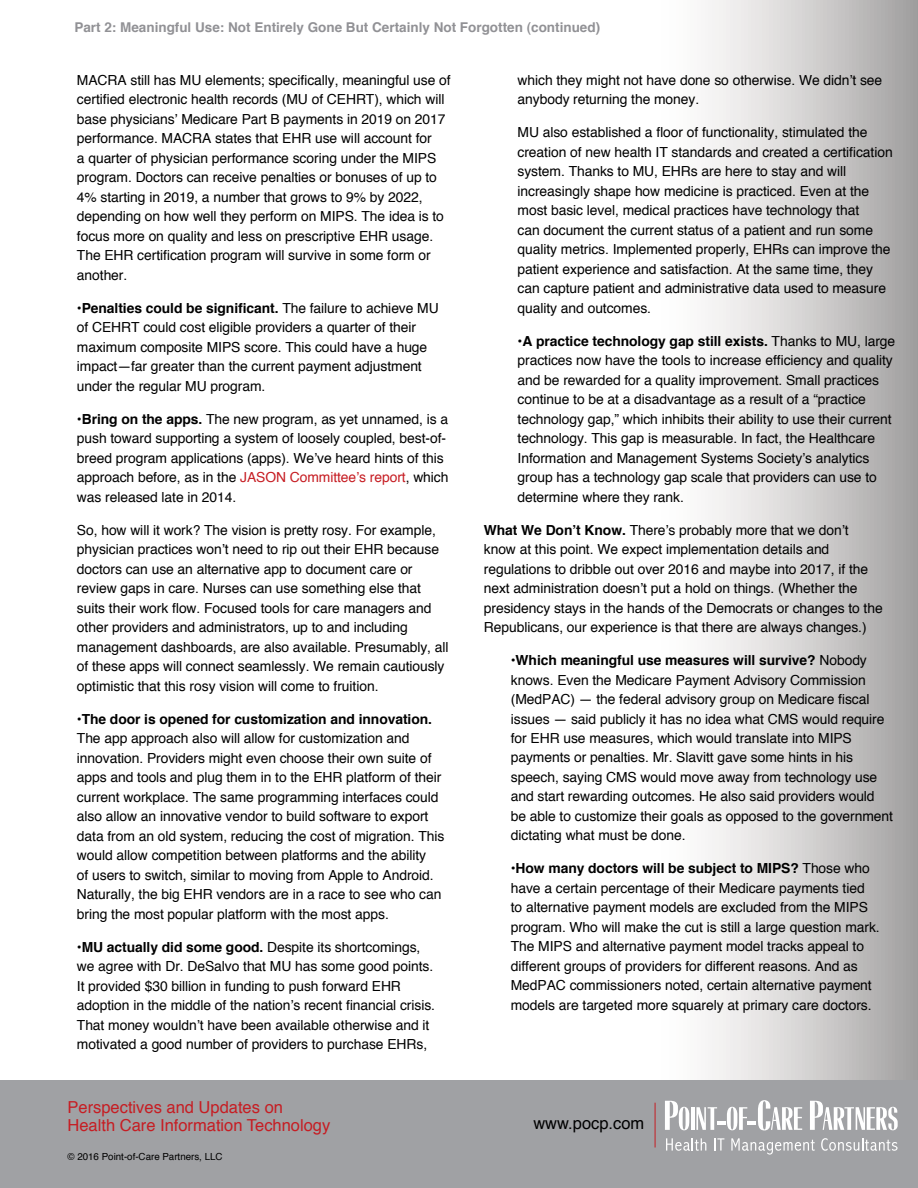
<style>
.page{position:relative;width:918px;height:1188px;background:#fff}
.page>*{position:absolute;margin:0;border:0;box-sizing:border-box;transform-origin:0 0}
.t1{font:16.5px/18px "Helvetica";color:#c61d23}
.t2{font:16.5px "Helvetica";color:#000}
.t3{font:13.8px/19.5px "Helvetica";letter-spacing:-.005em;color:#000}
.t4{font:700 13.5px "Helvetica";color:#919195}
.t5{font:9.75px "Helvetica";color:#000}
.s1{font-weight:700}
.s2{color:#c61d23}
</style>
<div class="page">
<svg style="left:708px;top:0;width:210px;height:1080px;background:#d2d0d0"></svg>
<div style="left:0;top:1080px;width:918px;height:108px;background:#a0a1a4"></div>
<hr style="left:655px;top:1103px;width:1px;height:45px;background:#c61d23">
<svg style="left:665px;top:1101px;width:24px;height:29px"></svg>
<hr style="left:691px;top:1107px;width:4px;height:23px;background:#fff">
<svg style="left:696px;top:1100px;width:106px;height:30px"></svg>
<svg style="left:810px;top:1101px;width:88px;height:29px"></svg>
<svg style="left:666px;top:1138px;width:40px;height:13px"></svg>
<svg style="left:714px;top:1138px;width:10px;height:13px"></svg>
<svg style="left:731px;top:1138px;width:84px;height:17px"></svg>
<svg style="left:821px;top:1138px;width:77px;height:13px"></svg>
<p class="t4" style="left:74px;top:17px;width:527px">Part 2: Meaningful Use: Not Entirely Gone But Certainly Not Forgotten (continued)</p>
<p class="t3" style="left:77px;top:71px;width:375px">MACRA still has MU elements; specifically, meaningful use of certified electronic health records (MU of CEHRT), which will base physicians’ Medicare Part B payments in 2019 on 2017 performance. MACRA states that EHR use will account for<br>a quarter of physician performance scoring under the MIPS program. Doctors can receive penalties or bonuses of up to 4% starting in 2019, a number that grows to 9% by 2022, depending on how well they perform on MIPS. The idea is to focus more on quality and less on prescriptive EHR usage.<br>The EHR certification program will survive in some form or another.</p>
<p class="t3" style="left:77px;top:299px;width:363px">•<span class="s1">Penalties could be significant.</span> The failure to achieve MU of CEHRT could cost eligible providers a quarter of their maximum composite MIPS score. This could have a huge impact—far greater than the current payment adjustment under the regular MU program.</p>
<p class="t3" style="left:77px;top:410px;width:373px">•<span class="s1">Bring on the apps.</span> The new program, as yet unnamed, is a push toward supporting a system of loosely coupled, best-of&shy;breed program applications (apps). We’ve heard hints of this approach before, as in the <span class="s2">JASON Committee’s report</span>, which was released late in 2014.</p>
<p class="t3" style="left:77px;top:521px;width:373px">So, how will it work? The vision is pretty rosy. For example, physician practices won’t need to rip out their EHR because doctors can use an alternative app to document care or review gaps in care. Nurses can use something else that suits their work flow. Focused tools for care managers and other providers and administrators, up to and including management dashboards, are also available. Presumably, all of these apps will connect seamlessly. We remain cautiously optimistic that this rosy vision will come to fruition.</p>
<p class="t3" style="left:77px;top:710px;width:369px">•<span class="s1">The door is opened for customization and innovation.<br></span>The app approach also will allow for customization and innovation. Providers might even choose their own suite of apps and tools and plug them in to the EHR platform of their current workplace. The same programming interfaces could also allow an innovative vendor to build software to export data from an old system, reducing the cost of migration. This would allow competition between platforms and the ability<br>of users to switch, similar to moving from Apple to Android.<br>Naturally, the big EHR vendors are in a race to see who can bring the most popular platform with the most apps.</p>
<p class="t3" style="left:77px;top:938px;width:360px">•<span class="s1">MU actually did some good.</span> Despite its shortcomings, we agree with Dr. DeSalvo that MU has some good points.<br>It provided $30 billion in funding to push forward EHR adoption in the middle of the nation’s recent financial crisis.<br>That money wouldn’t have been available otherwise and it motivated a good number of providers to purchase EHRs,</p>
<p class="t3" style="left:518px;top:71px;width:366px">which they might not have done so otherwise. We didn’t see anybody returning the money.</p>
<p class="t3" style="left:518px;top:123px;width:377px">MU also established a floor of functionality, stimulated the creation of new health IT standards and created a certification system. Thanks to MU, EHRs are here to stay and will increasingly shape how medicine is practiced. Even at the most basic level, medical practices have technology that<br>can document the current status of a patient and run some quality metrics. Implemented properly, EHRs can improve the patient experience and satisfaction. At the same time, they can capture patient and administrative data used to measure quality and outcomes.</p>
<p class="t3" style="left:518px;top:331px;width:379px">•<span class="s1">A practice technology gap still exists.</span> Thanks to MU, large practices now have the tools to increase efficiency and quality and be rewarded for a quality improvement. Small practices continue to be at a disadvantage as a result of a “practice technology gap,” which inhibits their ability to use their current technology. This gap is measurable. In fact, the Healthcare Information and Management Systems Society’s analytics group has a technology gap scale that providers can use to determine where they rank.</p>
<p class="t3" style="left:484px;top:520px;width:400px"><span class="s1">What We Don’t Know.</span> There’s probably more that we don’t know at this point. We expect implementation details and regulations to dribble out over 2016 and maybe into 2017, if the next administration doesn’t put a hold on things. (Whether the presidency stays in the hands of the Democrats or changes to the Republicans, our experience is that there are always changes.)</p>
<p class="t3" style="left:511px;top:651px;width:384px">•<span class="s1">Which meaningful use measures will survive?</span> Nobody knows. Even the Medicare Payment Advisory Commission (MedPAC) — the federal advisory group on Medicare fiscal issues — said publicly it has no idea what CMS would require for EHR use measures, which would translate into MIPS payments or penalties. Mr. Slavitt gave some hints in his speech, saying CMS would move away from technology use and start rewarding outcomes. He also said providers would be able to customize their goals as opposed to the government dictating what must be done.</p>
<p class="t3" style="left:511px;top:859px;width:370px">•<span class="s1">How many doctors will be subject to MIPS?</span> Those who have a certain percentage of their Medicare payments tied<br>to alternative payment models are excluded from the MIPS program. Who will make the cut is still a large question mark.<br>The MIPS and alternative payment model tracks appeal to different groups of providers for different reasons. And as MedPAC commissioners noted, certain alternative payment models are targeted more squarely at primary care doctors.</p>
<p class="t1" style="left:68px;top:1098px;width:264px">Perspectives and Updates on<br>Health Care Information Technology</p>
<p class="t5" style="left:68px;top:1149px;width:157px">© 2016 Point-of-Care Partners, LLC</p>
<p class="t2" style="left:533px;top:1111px;width:112px">www.pocp.com</p>
</div>
